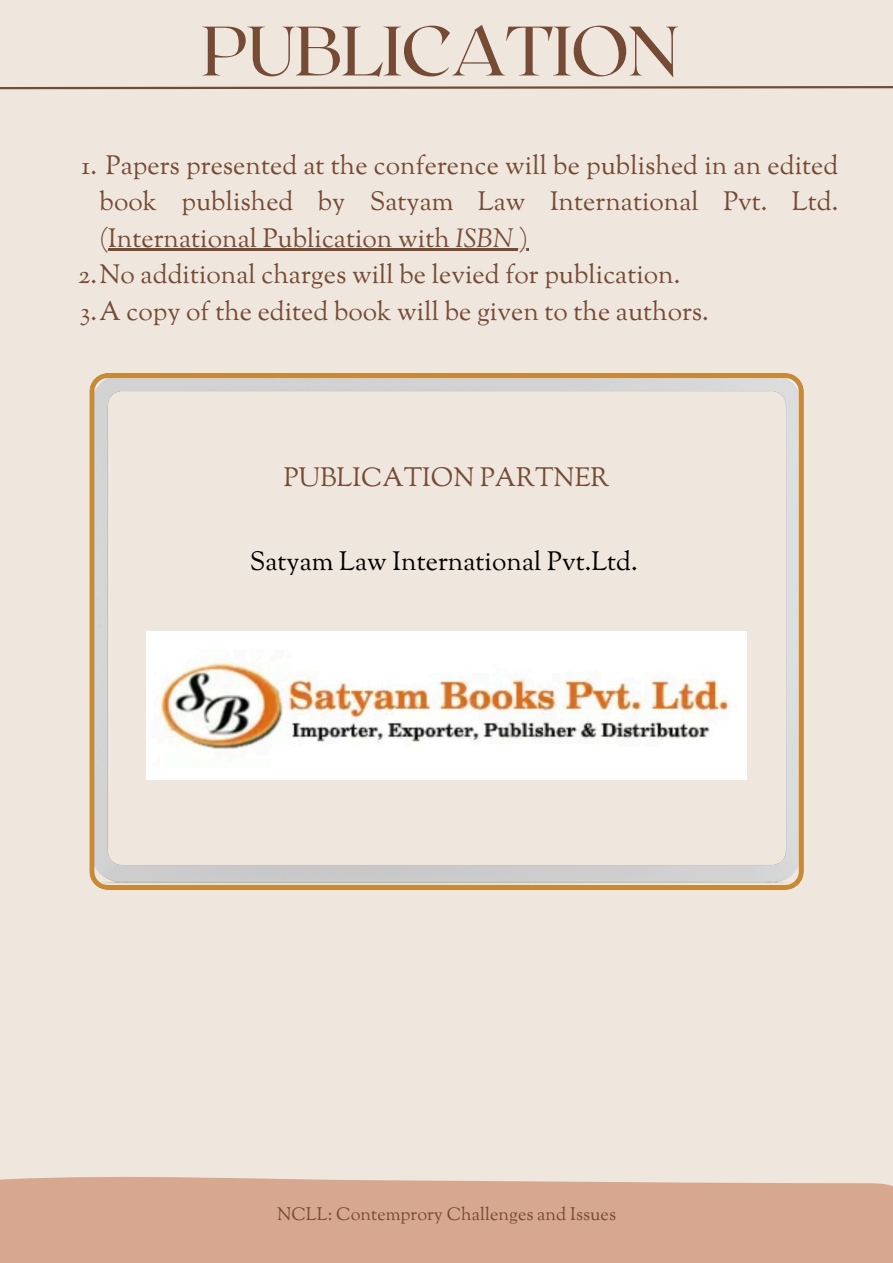
<style>
.page{position:relative;width:893px;height:1263px;background:#efe7dd}
.page>*{position:absolute;margin:0;border:0;box-sizing:border-box;transform-origin:0 0}
.t1{font:69.75px "Roxborough CF";letter-spacing:-.02em;color:#764b36}
.t2{font:26.33px/36.6px "Sorts Mill Goudy";color:#764b36;text-align:justify}
.t3{font:26.33px "Sorts Mill Goudy";color:#000}
.t4{font:18px "Sorts Mill Goudy";color:#764b36}
.s1{font-style:italic}
</style>
<div class="page">
<div style="left:0;top:1177px;width:893px;height:86px;background:#d8a790"></div>
<svg style="left:0;top:86px;width:893px;height:4px"></svg>
<svg style="left:89px;top:373px;width:715px;height:517px"></svg>
<hr style="left:108px;top:248px;width:347px;height:3px;background:#764b36">
<hr style="left:455px;top:248px;width:59px;height:3px;background:#764b36">
<hr style="left:514px;top:248px;width:14px;height:3px;background:#764b36">
<h1 class="t1" style="left:201px;top:6px;width:479px">PUBLICATION</h1>
<p class="t2" style="left:100px;top:149px;width:740px;text-indent:-18px">1. Papers presented at the conference will be published in an edited book published by Satyam Law International Pvt. Ltd. (International Publication with <span class="s1">ISBN</span> )</p>
<p class="t2" style="left:78px;top:259px;width:604px">2.No additional charges will be levied for publication.</p>
<h2 class="t2" style="left:80px;top:295px;width:631px">3.A copy of the edited book will be given to the authors.</h2>
<h3 class="t2" style="left:284px;top:462px;width:327px">PUBLICATION PARTNER</h3>
<p class="t3" style="left:250px;top:544px;width:389px">Satyam Law International Pvt.Ltd.</p>
<p class="t4" style="left:277px;top:1202px;width:340px">NCLL: Contemprory Challenges and Issues</p>
</div>
